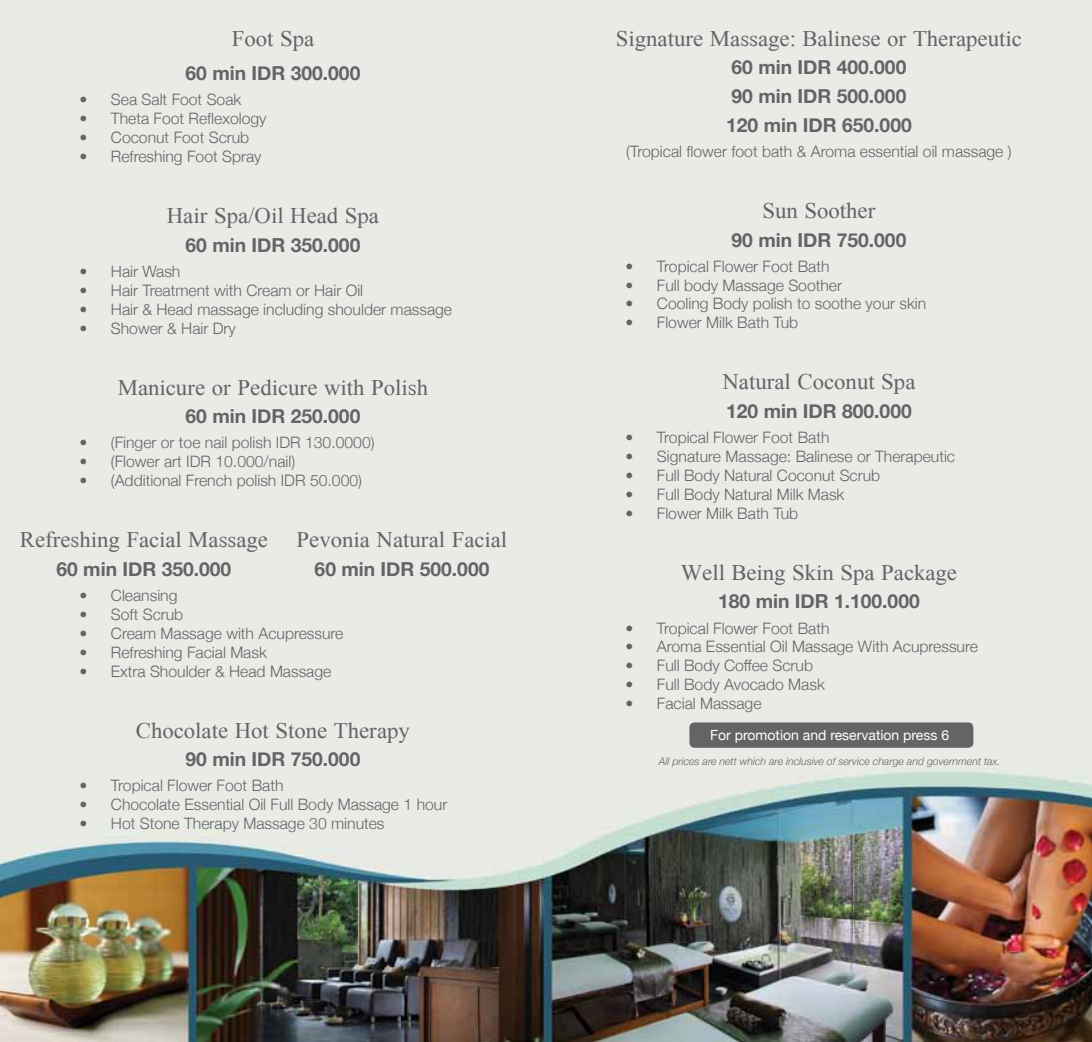
<style>
.page{position:relative;width:1092px;height:1042px;background:#fff}
.page>*{position:absolute;margin:0;border:0;box-sizing:border-box;transform-origin:0 0}
.t1{font:22.75px "Doulos SIL";color:#636466}
.t2{font:700 19.25px/28.7px "Helvetica Neue";color:#636466}
.t3{font:300 15.75px "Helvetica Neue";color:#636466}
.t4{font:14px "Helvetica Neue";color:#fff}
.t5{font:italic 300 10.5px "Helvetica Neue";color:#636466}
</style>
<div class="page">
<img style="left:0;top:0;width:1091px;height:1042px">
<div style="left:689px;top:722px;width:284px;height:26px;background:#636466;border-radius:5px"></div>
<h1 class="t1" style="left:232px;top:25px;width:84px">Foot Spa</h1>
<p class="t2" style="left:185px;top:60px;width:176px">60 min IDR 300.000</p>
<p class="t3" style="left:79px;top:87px;width:163px">• Sea Salt Foot Soak</p>
<p class="t3" style="left:79px;top:106px;width:189px">• Theta Foot Reflexology</p>
<p class="t3" style="left:79px;top:125px;width:171px">• Coconut Foot Scrub</p>
<p class="t3" style="left:79px;top:144px;width:184px">• Refreshing Foot Spray</p>
<h1 class="t1" style="left:167px;top:202px;width:214px">Hair Spa/Oil Head Spa</h1>
<p class="t2" style="left:185px;top:231px;width:176px">60 min IDR 350.000</p>
<p class="t3" style="left:79px;top:259px;width:102px">• Hair Wash</p>
<p class="t3" style="left:79px;top:277px;width:285px">• Hair Treatment with Cream or Hair Oil</p>
<p class="t3" style="left:79px;top:296px;width:374px">• Hair &amp; Head massage including shoulder massage</p>
<p class="t3" style="left:79px;top:315px;width:158px">• Shower &amp; Hair Dry</p>
<h1 class="t1" style="left:118px;top:373px;width:312px">Manicure or Pedicure with Polish</h1>
<p class="t2" style="left:185px;top:402px;width:176px">60 min IDR 250.000</p>
<p class="t3" style="left:79px;top:430px;width:296px">• (Finger or toe nail polish IDR 130.0000)</p>
<p class="t3" style="left:79px;top:449px;width:217px">• (Flower art IDR 10.000/nail)</p>
<p class="t3" style="left:79px;top:468px;width:284px">• (Additional French polish IDR 50.000)</p>
<h1 class="t1" style="left:20px;top:526px;width:250px">Refreshing Facial Massage</h1>
<h1 class="t1" style="left:296px;top:526px;width:212px">Pevonia Natural Facial</h1>
<p class="t2" style="left:57px;top:555px;width:176px">60 min IDR 350.000</p>
<p class="t2" style="left:314px;top:555px;width:176px">60 min IDR 500.000</p>
<p class="t3" style="left:79px;top:583px;width:100px">• Cleansing</p>
<p class="t3" style="left:79px;top:601px;width:105px">• Soft Scrub</p>
<p class="t3" style="left:79px;top:620px;width:265px">• Cream Massage with Acupressure</p>
<p class="t3" style="left:79px;top:639px;width:189px">• Refreshing Facial Mask</p>
<p class="t3" style="left:79px;top:658px;width:253px">• Extra Shoulder &amp; Head Massage</p>
<h1 class="t1" style="left:136px;top:716px;width:275px">Chocolate Hot Stone Therapy</h1>
<p class="t2" style="left:185px;top:745px;width:176px">90 min IDR 750.000</p>
<p class="t3" style="left:79px;top:773px;width:205px">• Tropical Flower Foot Bath</p>
<p class="t3" style="left:79px;top:792px;width:369px">• Chocolate Essential Oil Full Body Massage 1 hour</p>
<p class="t3" style="left:79px;top:811px;width:306px">• Hot Stone Therapy Massage 30 minutes</p>
<h1 class="t1" style="left:616px;top:25px;width:407px">Signature Massage: Balinese or Therapeutic</h1>
<p class="t2" style="left:726px;top:54px;width:187px">60 min IDR 400.000<br>90 min IDR 500.000<br>120 min IDR 650.000</p>
<p class="t3" style="left:626px;top:139px;width:387px">(Tropical flower foot bath &amp; Aroma essential oil massage )</p>
<h1 class="t1" style="left:762px;top:197px;width:114px">Sun Soother</h1>
<p class="t2" style="left:731px;top:226px;width:176px">90 min IDR 750.000</p>
<p class="t3" style="left:625px;top:253px;width:205px">• Tropical Flower Foot Bath</p>
<p class="t3" style="left:625px;top:272px;width:218px">• Full body Massage Soother</p>
<p class="t3" style="left:625px;top:291px;width:302px">• Cooling Body polish to soothe your skin</p>
<p class="t3" style="left:625px;top:310px;width:174px">• Flower Milk Bath Tub</p>
<h1 class="t1" style="left:722px;top:368px;width:194px">Natural Coconut Spa</h1>
<p class="t2" style="left:726px;top:397px;width:187px">120 min IDR 800.000</p>
<p class="t3" style="left:625px;top:425px;width:205px">• Tropical Flower Foot Bath</p>
<p class="t3" style="left:625px;top:444px;width:331px">• Signature Massage: Balinese or Therapeutic</p>
<p class="t3" style="left:625px;top:463px;width:256px">• Full Body Natural Coconut Scrub</p>
<p class="t3" style="left:625px;top:481px;width:220px">• Full Body Natural Milk Mask</p>
<p class="t3" style="left:625px;top:500px;width:174px">• Flower Milk Bath Tub</p>
<h1 class="t1" style="left:680px;top:558px;width:278px">Well Being Skin Spa Package</h1>
<p class="t2" style="left:718px;top:588px;width:203px">180 min IDR 1.100.000</p>
<p class="t3" style="left:625px;top:615px;width:205px">• Tropical Flower Foot Bath</p>
<p class="t3" style="left:625px;top:634px;width:354px">• Aroma Essential Oil Massage With Acupressure</p>
<p class="t3" style="left:625px;top:653px;width:189px">• Full Body Coffee Scrub</p>
<p class="t3" style="left:625px;top:672px;width:201px">• Full Body Avocado Mask</p>
<p class="t3" style="left:625px;top:691px;width:138px">• Facial Massage</p>
<p class="t4" style="left:710px;top:725px;width:240px">For promotion and reservation press 6</p>
<p class="t5" style="left:659px;top:753px;width:343px">All prices are nett which are inclusive of service charge and government tax.</p>
</div>
